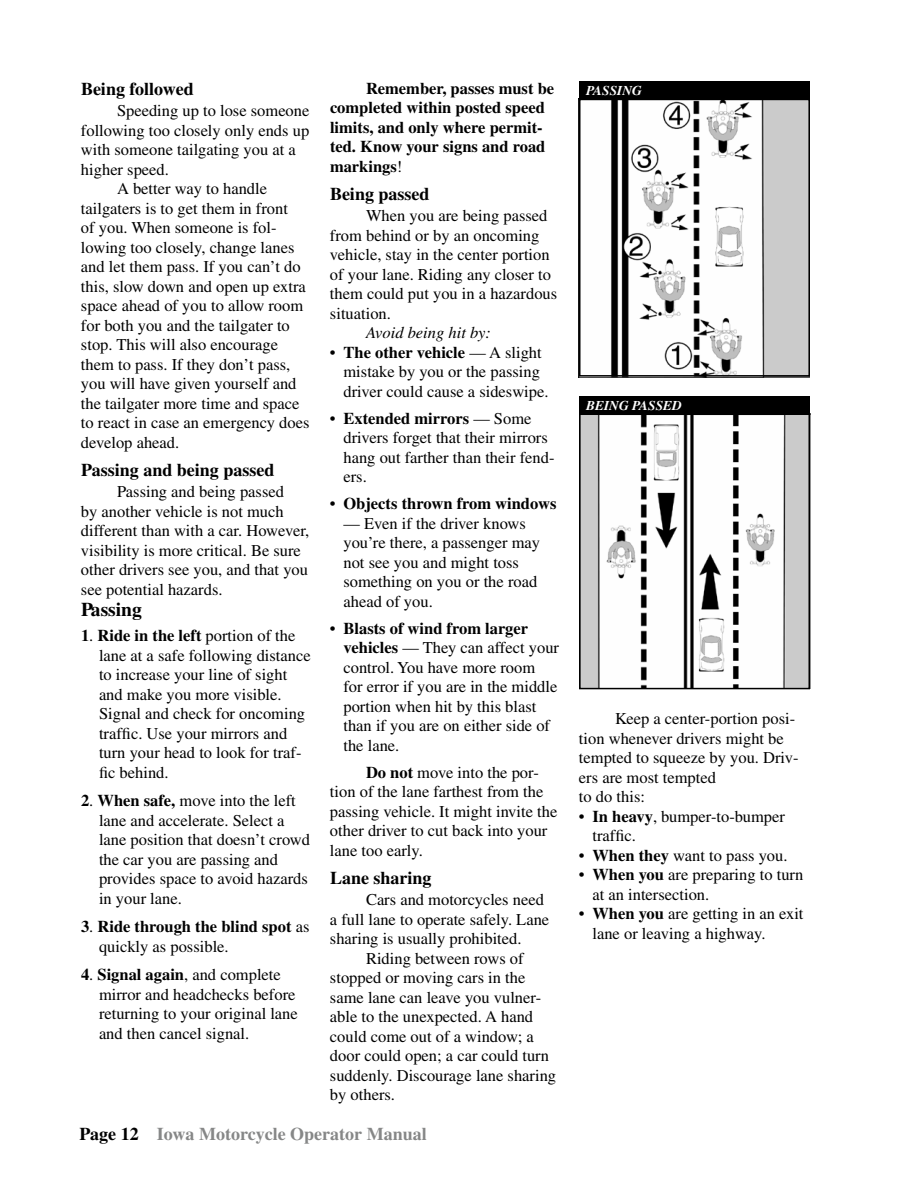
<style>
.page{position:relative;width:918px;height:1188px;background:#fff}
.page>*{position:absolute;margin:0;border:0;box-sizing:border-box;transform-origin:0 0}
.t1{font:700 19.5px "Times";color:#000}
.t2{font:700 18px "Times";color:#000}
.t3{font:700 18px "Times";color:#868787}
.t4{font:16.5px/19.5px "Times";color:#000}
.t5{font:700 16.5px/19.5px "Times";color:#000}
.t6{font:italic 16.5px "Times";color:#000}
.t7{font:italic 700 13.5px "Times";color:#fff}
.s1{font-weight:700}
.s2{font-weight:400}
.s3{color:#000}
</style>
<div class="page">
<img style="left:611px;top:102px;width:196px;height:272px">
<div style="left:579px;top:99px;width:231px;height:278px;border:2px solid #000"></div>
<img style="left:582px;top:415px;width:225px;height:271px">
<div style="left:579px;top:398px;width:231px;height:291px;border:2px solid #000"></div>
<div style="left:579px;top:396px;width:231px;height:19px;background:#000"></div>
<div style="left:579px;top:81px;width:231px;height:19px;background:#000"></div>
<p class="t2" style="left:81px;top:78px;width:114px">Being followed</p>
<p class="t4" style="left:117px;top:101px;width:194px">Speeding up to lose someone</p>
<p class="t4" style="left:81px;top:120px;width:230px">following too closely only ends up</p>
<p class="t4" style="left:81px;top:140px;width:216px">with someone tailgating you at a</p>
<p class="t4" style="left:81px;top:159px;width:89px">higher speed.</p>
<p class="t4" style="left:117px;top:179px;width:152px">A better way to handle</p>
<p class="t4" style="left:81px;top:198px;width:209px">tailgaters is to get them in front</p>
<p class="t4" style="left:81px;top:218px;width:197px">of you. When someone is fol-</p>
<p class="t4" style="left:81px;top:237px;width:215px">lowing too closely, change lanes</p>
<p class="t4" style="left:81px;top:257px;width:221px">and let them pass. If you can’t do</p>
<p class="t4" style="left:81px;top:276px;width:226px">this, slow down and open up extra</p>
<p class="t4" style="left:81px;top:296px;width:224px">space ahead of you to allow room</p>
<p class="t4" style="left:81px;top:315px;width:210px">for both you and the tailgater to</p>
<p class="t4" style="left:81px;top:335px;width:199px">stop. This will also encourage</p>
<p class="t4" style="left:81px;top:354px;width:211px">them to pass. If they don’t pass,</p>
<p class="t4" style="left:81px;top:374px;width:217px">you will have given yourself and</p>
<p class="t4" style="left:81px;top:393px;width:220px">the tailgater more time and space</p>
<p class="t4" style="left:81px;top:413px;width:230px">to react in case an emergency does</p>
<p class="t4" style="left:81px;top:432px;width:100px">develop ahead.</p>
<p class="t2" style="left:81px;top:459px;width:195px">Passing and being passed</p>
<p class="t4" style="left:81px;top:482px;width:230px;text-indent:36px">Passing and being passed<br>by another vehicle is not much different than with a car. However, visibility is more critical. Be sure other drivers see you, and that you see potential hazards.</p>
<p class="t1" style="left:81px;top:597px;width:62px">Passing</p>
<p class="t4" style="left:99px;top:626px;width:213px;text-indent:-18px"><span class="s1">1</span>. <span class="s1">Ride in the left</span> portion of the lane at a safe following distance to increase your line of sight and make you more visible.<br>Signal and check for oncoming traffic. Use your mirrors and turn your head to look for traf&shy;fic behind.</p>
<p class="t4" style="left:99px;top:791px;width:213px;text-indent:-18px"><span class="s1">2</span>. <span class="s1">When safe,</span> move into the left lane and accelerate. Select a lane position that doesn’t crowd the car you are passing and provides space to avoid hazards in your lane.</p>
<p class="t5" style="left:99px;top:916px;width:212px;text-indent:-18px">3<span class="s2">.</span> Ride through the blind spot <span class="s2">as quickly as possible.</span></p>
<p class="t4" style="left:99px;top:965px;width:200px;text-indent:-18px"><span class="s1">4</span>. <span class="s1">Signal again</span>, and complete mirror and headchecks before returning to your original lane and then cancel signal.</p>
<p class="t5" style="left:330px;top:78px;width:226px;text-indent:36px">Remember, passes must be completed within posted speed limits, and only where permit&shy;ted. Know your signs and road markings<span class="s2">!</span></p>
<p class="t2" style="left:330px;top:184px;width:101px">Being passed</p>
<p class="t4" style="left:330px;top:206px;width:229px;text-indent:36px">When you are being passed from behind or by an oncoming vehicle, stay in the center portion of your lane. Riding any closer to them could put you in a hazardous situation.</p>
<p class="t6" style="left:366px;top:324px;width:127px">Avoid being hit by:</p>
<p class="t4" style="left:343px;top:343px;width:207px;text-indent:-13px">• <span class="s1">The other vehicle</span> — A slight mistake by you or the passing driver could cause a sideswipe.</p>
<p class="t4" style="left:343px;top:409px;width:213px;text-indent:-13px">• <span class="s1">Extended mirrors</span> — Some drivers forget that their mirrors hang out farther than their fend&shy;ers.</p>
<p class="t5" style="left:330px;top:494px;width:228px"><span class="s2">•</span> Objects thrown from windows</p>
<p class="t4" style="left:343px;top:514px;width:198px">— Even if the driver knows you’re there, a passenger may not see you and might toss something on you or the road ahead of you.</p>
<p class="t4" style="left:343px;top:619px;width:217px;text-indent:-13px">• <span class="s1">Blasts of wind from larger vehicles</span> — They can affect your control. You have more room<br>for error if you are in the middle portion when hit by this blast than if you are on either side of the lane.</p>
<p class="t4" style="left:330px;top:763px;width:229px;text-indent:36px"><span class="s1">Do not</span> move into the por&shy;tion of the lane farthest from the passing vehicle. It might invite the other driver to cut back into your lane too early.</p>
<p class="t2" style="left:330px;top:868px;width:103px">Lane sharing</p>
<p class="t4" style="left:366px;top:890px;width:180px">Cars and motorcycles need</p>
<p class="t4" style="left:330px;top:910px;width:221px">a full lane to operate safely. Lane</p>
<p class="t4" style="left:330px;top:929px;width:193px">sharing is usually prohibited.</p>
<p class="t4" style="left:366px;top:949px;width:159px">Riding between rows of</p>
<p class="t4" style="left:330px;top:968px;width:197px">stopped or moving cars in the</p>
<p class="t4" style="left:330px;top:988px;width:213px">same lane can leave you vulner-</p>
<p class="t4" style="left:330px;top:1007px;width:205px">able to the unexpected. A hand</p>
<p class="t4" style="left:330px;top:1027px;width:205px">could come out of a window; a</p>
<p class="t4" style="left:330px;top:1046px;width:221px">door could open; a car could turn</p>
<p class="t4" style="left:330px;top:1066px;width:228px">suddenly. Discourage lane sharing</p>
<p class="t4" style="left:330px;top:1085px;width:67px">by others.</p>
<p class="t3" style="left:80px;top:1123px;width:349px"><span class="s3">Page 12</span> Iowa Motorcycle Operator Manual</p>
<p class="t7" style="left:586px;top:82px;width:57px">PASSING</p>
<p class="t7" style="left:586px;top:398px;width:97px">BEING PASSED</p>
<p class="t4" style="left:579px;top:709px;width:221px;text-indent:36px">Keep a center-portion posi&shy;tion whenever drivers might be tempted to squeeze by you. Driv&shy;ers are most tempted<br>to do this:</p>
<p class="t4" style="left:592px;top:806px;width:194px;text-indent:-13px">• <span class="s1">In heavy</span>, bumper-to-bumper traffic.</p>
<p class="t4" style="left:579px;top:845px;width:210px">• <span class="s1">When they</span> want to pass you.</p>
<p class="t4" style="left:592px;top:865px;width:212px;text-indent:-13px">• <span class="s1">When you</span> are preparing to turn at an intersection.</p>
<p class="t4" style="left:592px;top:904px;width:213px;text-indent:-13px">• <span class="s1">When you</span> are getting in an exit lane or leaving a highway.</p>
</div>
